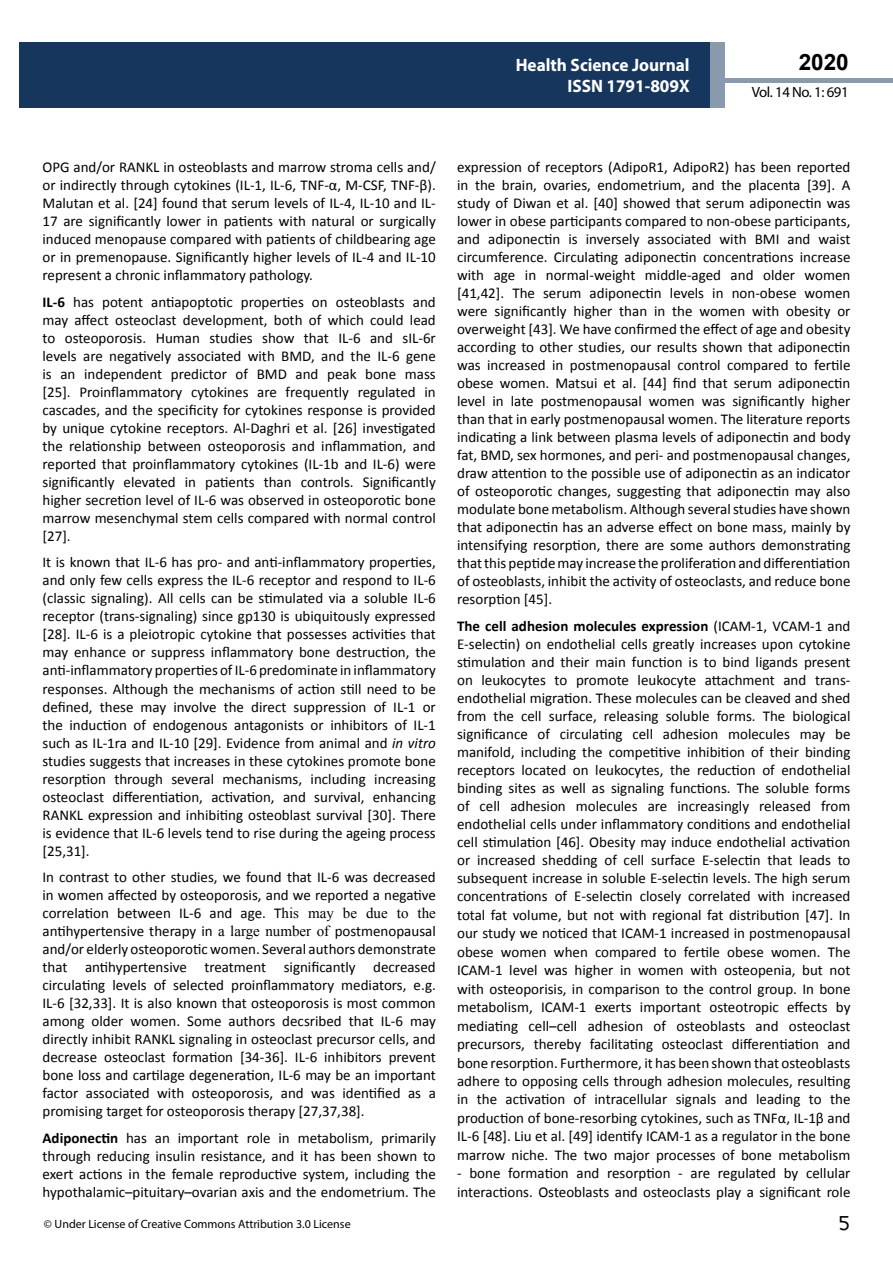
<style>
.page{position:relative;width:893px;height:1263px;background:#fff}
.page>*{position:absolute;margin:0;border:0;box-sizing:border-box;transform-origin:0 0}
.t1{font:25.5px "Tunga";color:#000}
.t2{font:700 22.5px "Arial";color:#000}
.t3{font:700 18px/21.6px "Myriad Pro";color:#fff;text-align:right;scale:.96 1}
.t4{font:15px/18px "Calibri";color:#000;text-align:justify}
.t5{font:14.85px "Myriad Pro";letter-spacing:-.03em;color:#000}
.t6{font:12px "Myriad Pro";color:#000}
.s1{font-weight:700}
.s2{font-style:italic}
.s3{font-family:"Times New Roman"}
</style>
<div class="page">
<hr style="left:725px;top:78px;width:168px;height:4px;background:#8a9aae">
<div style="left:19px;top:42px;width:690px;height:66px;background:#16365d"></div>
<div style="left:709px;top:42px;width:16px;height:66px;background:#8a9aae"></div>
<p class="t3" style="left:517px;top:53px;width:198px">ARCHIVOS DE MEDICINA<br>ISSN 169 - 465</p>
<h2 class="t2" style="left:799px;top:47px;width:52px">2020</h2>
<p class="t3" style="left:516px;top:53px;width:183px">Health Science Journal<br>ISSN 1791-809X</p>
<p class="t5" style="left:752px;top:83px;width:98px">Vol. 14 No. 1: 691</p>
<p class="t4" style="left:43px;top:158px;width:395px">OPG and/or RANKL in osteoblasts and marrow stroma cells and/ or indirectly through cytokines (IL-1, IL-6, TNF-α, M-CSF, TNF-β).<br>Malutan et al. [24] found that serum levels of IL-4, IL-10 and IL-17 are significantly lower in patients with natural or surgically induced menopause compared with patients of childbearing age or in premenopause. Significantly higher levels of IL-4 and IL-10 represent a chronic inflammatory pathology.</p>
<p class="t4" style="left:43px;top:293px;width:395px"><span class="s1">IL-6</span> has potent antiapoptotic properties on osteoblasts and may affect osteoclast development, both of which could lead to osteoporosis. Human studies show that IL-6 and sIL-6r levels are negatively associated with BMD, and the IL-6 gene is an independent predictor of BMD and peak bone mass [25]. Proinflammatory cytokines are frequently regulated in cascades, and the specificity for cytokines response is provided by unique cytokine receptors. Al-Daghri et al. [26] investigated the relationship between osteoporosis and inflammation, and reported that proinflammatory cytokines (IL-1b and IL-6) were significantly elevated in patients than controls. Significantly higher secretion level of IL-6 was observed in osteoporotic bone marrow mesenchymal stem cells compared with normal control [27].</p>
<p class="t4" style="left:43px;top:553px;width:395px">It is known that IL-6 has pro- and anti-inflammatory properties, and only few cells express the IL-6 receptor and respond to IL-6 (classic signaling). All cells can be stimulated via a soluble IL-6 receptor (trans-signaling) since gp130 is ubiquitously expressed [28]. IL-6 is a pleiotropic cytokine that possesses activities that may enhance or suppress inflammatory bone destruction, the anti-inflammatory properties of IL-6 predominate in inflammatory responses. Although the mechanisms of action still need to be defined, these may involve the direct suppression of IL-1 or the induction of endogenous antagonists or inhibitors of IL-1 such as IL-1ra and IL-10 [29]. Evidence from animal and <span class="s2">in vitro </span>studies suggests that increases in these cytokines promote bone resorption through several mechanisms, including increasing osteoclast differentiation, activation, and survival, enhancing RANKL expression and inhibiting osteoblast survival [30]. There is evidence that IL-6 levels tend to rise during the ageing process [25,31].</p>
<p class="t4" style="left:43px;top:868px;width:395px">In contrast to other studies, we found that IL-6 was decreased in women affected by osteoporosis, and we reported a negative correlation between IL-6 and age. T<span class="s3">his may be due to the </span>antihypertensive therapy in <span class="s3">a large number of</span> postmenopausal and/or elderly osteoporotic women. Several authors demonstrate that antihypertensive treatment significantly decreased circulating levels of selected proinflammatory mediators, e.g.<br>IL-6 [32,33]. It is also known that osteoporosis is most common among older women. Some authors decsribed that IL-6 may directly inhibit RANKL signaling in osteoclast precursor cells, and decrease osteoclast formation [34-36]. IL-6 inhibitors prevent bone loss and cartilage degeneration, IL-6 may be an important factor associated with osteoporosis, and was identified as a promising target for osteoporosis therapy [27,37,38].</p>
<p class="t4" style="left:43px;top:1128px;width:395px"><span class="s1">Adiponectin</span> has an important role in metabolism, primarily through reducing insulin resistance, and it has been shown to exert actions in the female reproductive system, including the hypothalamic–pituitary–ovarian axis and the endometrium. The</p>
<p class="t4" style="left:457px;top:158px;width:395px">expression of receptors (AdipoR1, AdipoR2) has been reported in the brain, ovaries, endometrium, and the placenta [39]. A study of Diwan et al. [40] showed that serum adiponectin was lower in obese participants compared to non-obese participants, and adiponectin is inversely associated with BMI and waist circumference. Circulating adiponectin concentrations increase with age in normal-weight middle-aged and older women [41,42]. The serum adiponectin levels in non-obese women were significantly higher than in the women with obesity or overweight [43]. We have confirmed the effect of age and obesity according to other studies, our results shown that adiponectin was increased in postmenopausal control compared to fertile obese women. Matsui et al. [44] find that serum adiponectin level in late postmenopausal women was significantly higher than that in early postmenopausal women. The literature reports indicating a link between plasma levels of adiponectin and body fat, BMD, sex hormones, and peri- and postmenopausal changes, draw attention to the possible use of adiponectin as an indicator of osteoporotic changes, suggesting that adiponectin may also modulate bone metabolism. Although several studies have shown that adiponectin has an adverse effect on bone mass, mainly by intensifying resorption, there are some authors demonstrating that this peptide may increase the proliferation and differentiation of osteoblasts, inhibit the activity of osteoclasts, and reduce bone resorption [45].</p>
<p class="t4" style="left:457px;top:617px;width:395px"><span class="s1">The cell adhesion molecules expression</span> (ICAM-1, VCAM-1 and E-selectin) on endothelial cells greatly increases upon cytokine stimulation and their main function is to bind ligands present on leukocytes to promote leukocyte attachment and trans&shy;endothelial migration. These molecules can be cleaved and shed from the cell surface, releasing soluble forms. The biological significance of circulating cell adhesion molecules may be manifold, including the competitive inhibition of their binding receptors located on leukocytes, the reduction of endothelial binding sites as well as signaling functions. The soluble forms of cell adhesion molecules are increasingly released from endothelial cells under inflammatory conditions and endothelial cell stimulation [46]. Obesity may induce endothelial activation or increased shedding of cell surface E-selectin that leads to subsequent increase in soluble E-selectin levels. The high serum concentrations of E-selectin closely correlated with increased total fat volume, but not with regional fat distribution [47]. In our study we noticed that ICAM-1 increased in postmenopausal obese women when compared to fertile obese women. The ICAM-1 level was higher in women with osteopenia, but not with osteoporisis, in comparison to the control group. In bone metabolism, ICAM-1 exerts important osteotropic effects by mediating cell–cell adhesion of osteoblasts and osteoclast precursors, thereby facilitating osteoclast differentiation and bone resorption. Furthermore, it has been shown that osteoblasts adhere to opposing cells through adhesion molecules, resulting in the activation of intracellular signals and leading to the production of bone-resorbing cytokines, such as TNFα, IL-1β and IL-6 [48]. Liu et al. [49] identify ICAM-1 as a regulator in the bone marrow niche. The two major processes of bone metabolism</p>
<p class="t4" style="left:457px;top:1164px;width:395px;line-height:18.5px">- bone formation and resorption - are regulated by cellular interactions. Osteoblasts and osteoclasts play a significant role</p>
<p class="t6" style="left:44px;top:1217px;width:308px">© Under License of Creative Commons Attribution 3.0 License</p>
<h1 class="t1" style="left:839px;top:1206px;width:13px">5</h1>
</div>
